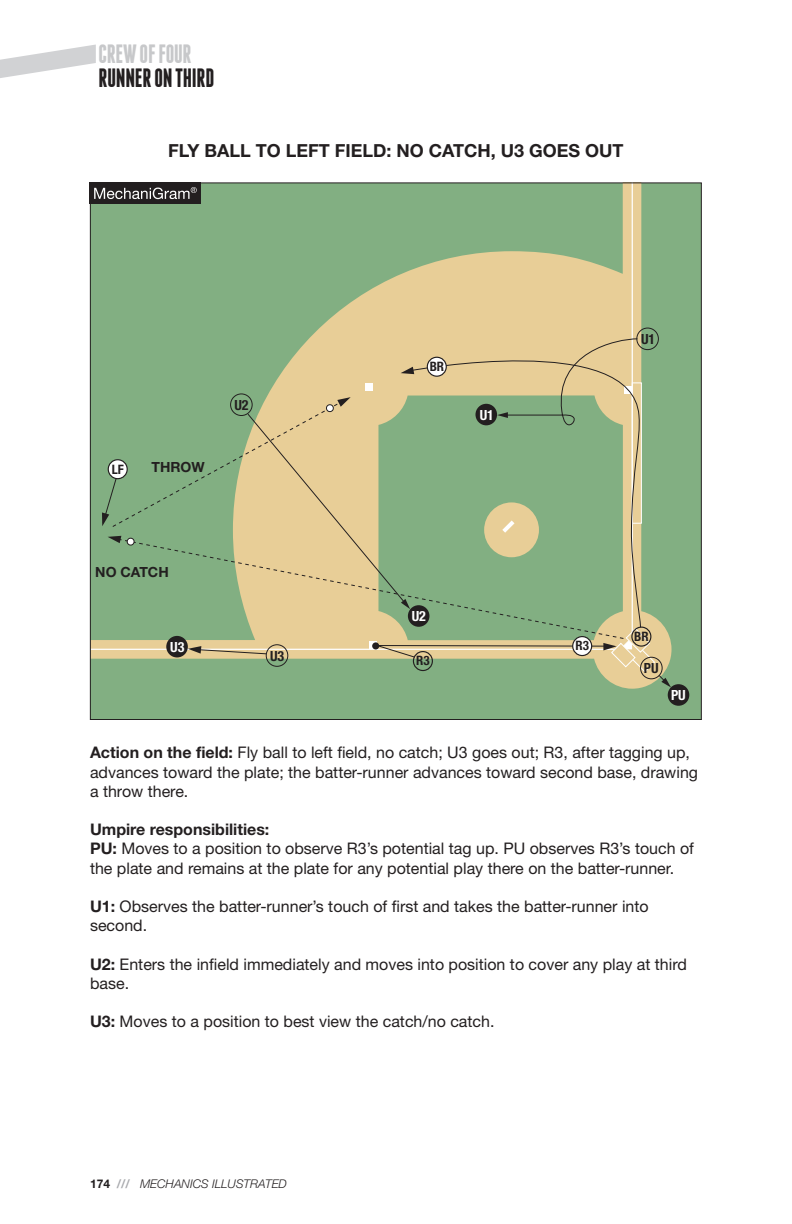
<style>
.page{position:relative;width:792px;height:1224px;background:#fff}
.page>*{position:absolute;margin:0;border:0;box-sizing:border-box;transform-origin:0 0}
.t1{font:700 26.4px "Franchise";letter-spacing:-.01em;color:#231f20;scale:.91 1}
.t2{font:700 26.4px "Franchise";letter-spacing:-.01em;color:#c7c8ca;scale:.91 1}
.t3{font:700 18px "Helvetica Neue LT Std";color:#231f20}
.t4{font:16px/19.2px "Helvetica Neue LT Std";color:#231f20}
.t5{font:700 14px "Helvetica Neue LT Std";color:#231f20}
.t6{font:700 condensed 14px "Helvetica Neue LT Std";color:#fff}
.t7{font:700 condensed 14px "Helvetica Neue LT Std";color:#231f20}
.t8{font:700 condensed 13px "Helvetica Neue LT Std";color:#231f20}
.t9{font:italic 300 12px "Helvetica Neue LT Std";color:#231f20}
.s1{font-weight:700}
.s2{font-weight:700;font-style:normal}
.s3{font-weight:700;font-style:normal;color:#a8a9ad}
</style>
<div class="page">
<svg style="left:0;top:45px;width:96px;height:33px"></svg>
<div style="left:90px;top:183px;width:611px;height:537px;background:#82af82"></div>
<svg style="left:92px;top:184px;width:580px;height:505px"></svg>
<div style="left:369px;top:642px;width:8px;height:7px;background:#fff"></div>
<div style="left:365px;top:383px;width:8px;height:8px;background:#fff"></div>
<hr style="left:90px;top:649px;width:542px;height:1px;background:#fff">
<hr style="left:632px;top:183px;width:1px;height:464px;background:#fff">
<svg style="left:115px;top:538px;width:296px;height:102px"></svg>
<svg style="left:188px;top:646px;width:79px;height:9px"></svg>
<svg style="left:401px;top:367px;width:10px;height:7px"></svg>
<svg style="left:411px;top:329px;width:231px;height:298px"></svg>
<svg style="left:102px;top:397px;width:308px;height:212px"></svg>
<svg style="left:497px;top:338px;width:141px;height:97px"></svg>
<svg style="left:371px;top:627px;width:300px;height:61px"></svg>
<div style="left:475px;top:404px;width:22px;height:21px;background:#231f20;border-radius:50%"></div>
<div style="left:668px;top:684px;width:21px;height:22px;background:#231f20;border-radius:50%"></div>
<div style="left:636px;top:328px;width:23px;height:22px;border:1px solid #231f20;border-radius:50%"></div>
<div style="left:640px;top:657px;width:23px;height:22px;border:1px solid #231f20;border-radius:50%"></div>
<div style="left:631px;top:627px;width:20px;height:20px;border:1px solid #231f20;border-radius:50%"></div>
<div style="left:427px;top:357px;width:19px;height:19px;background:#fff;border-radius:50%"></div>
<div style="left:427px;top:357px;width:20px;height:20px;border:1px solid #231f20;border-radius:50%"></div>
<div style="left:573px;top:637px;width:19px;height:19px;background:#fff;border-radius:50%"></div>
<div style="left:572px;top:636px;width:20px;height:20px;border:1px solid #231f20;border-radius:50%"></div>
<div style="left:413px;top:651px;width:20px;height:20px;border:1px solid #231f20;border-radius:50%"></div>
<div style="left:408px;top:605px;width:21px;height:22px;background:#231f20;border-radius:50%"></div>
<div style="left:230px;top:393px;width:23px;height:23px;border:1px solid #231f20;border-radius:50%"></div>
<div style="left:166px;top:636px;width:22px;height:21px;background:#231f20;border-radius:50%"></div>
<div style="left:266px;top:644px;width:22px;height:23px;border:1px solid #231f20;border-radius:50%"></div>
<div style="left:108px;top:460px;width:19px;height:19px;background:#fff;border-radius:50%"></div>
<div style="left:108px;top:459px;width:20px;height:20px;border:1px solid #231f20;border-radius:50%"></div>
<div style="left:90px;top:183px;width:111px;height:21px;background:#231f20"></div>
<svg style="left:94px;top:187px;width:103px;height:12px"></svg>
<h1 class="t2" style="left:99px;top:41px;width:104px">CREW OF FOUR</h1>
<h1 class="t1" style="left:99px;top:65px;width:129px">RUNNER ON THIRD</h1>
<p class="t3" style="left:168px;top:139px;width:457px">FLY BALL TO LEFT FIELD: NO CATCH, U3 GOES OUT</p>
<p class="t8" style="left:112px;top:462px;width:14px">LF</p>
<p class="t5" style="left:151px;top:459px;width:55px">THROW</p>
<p class="t7" style="left:234px;top:396px;width:16px">U2</p>
<p class="t5" style="left:95px;top:563px;width:75px">NO CATCH</p>
<p class="t6" style="left:170px;top:638px;width:16px">U3</p>
<p class="t7" style="left:270px;top:647px;width:16px">U3</p>
<p class="t8" style="left:430px;top:359px;width:16px">BR</p>
<p class="t6" style="left:480px;top:406px;width:16px">U1</p>
<p class="t6" style="left:412px;top:608px;width:16px">U2</p>
<p class="t8" style="left:416px;top:653px;width:15px">R3</p>
<p class="t7" style="left:641px;top:330px;width:16px">U1</p>
<p class="t8" style="left:576px;top:638px;width:15px">R3</p>
<p class="t8" style="left:634px;top:628px;width:16px">BR</p>
<p class="t7" style="left:644px;top:660px;width:16px">PU</p>
<p class="t6" style="left:671px;top:687px;width:16px">PU</p>
<p class="t4" style="left:90px;top:743px;width:610px"><span class="s1">Action on the field:</span> Fly ball to left field, no catch; U3 goes out; R3, after tagging up, advances toward the plate; the batter-runner advances toward second base, drawing a throw there.</p>
<p class="t4" style="left:90px;top:820px;width:605px"><span class="s1">Umpire responsibilities:<br>PU:</span> Moves to a position to observe R3’s potential tag up. PU observes R3’s touch of the plate and remains at the plate for any potential play there on the batter-runner.</p>
<p class="t4" style="left:90px;top:896px;width:560px"><span class="s1">U1:</span> Observes the batter-runner’s touch of first and takes the batter-runner into second.</p>
<p class="t4" style="left:90px;top:954px;width:598px"><span class="s1">U2:</span> Enters the infield immediately and moves into position to cover any play at third base.</p>
<p class="t4" style="left:90px;top:1012px;width:406px"><span class="s1">U3:</span> Moves to a position to best view the catch/no catch.</p>
<p class="t9" style="left:90px;top:1176px;width:198px"><span class="s2">174</span> <span class="s3">///</span> MECHANICS ILLUSTRATED</p>
</div>
